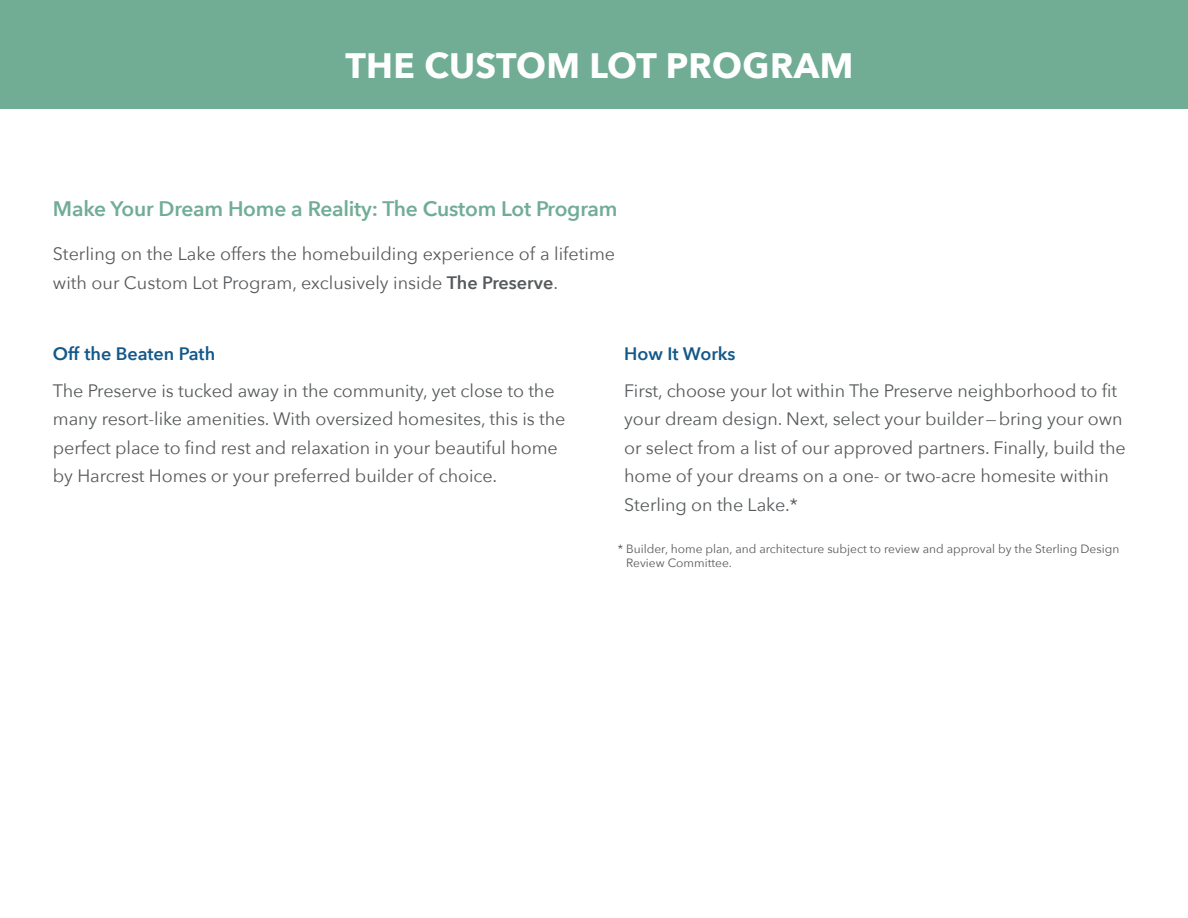
<style>
.page{position:relative;width:1188px;height:918px;background:#fff}
.page>*{position:absolute;margin:0;border:0;box-sizing:border-box;transform-origin:0 0}
.t1{font:700 35.25px "Avenir Next";letter-spacing:.01em;color:#fff}
.t2{font:600 21px "Avenir Next";letter-spacing:-.01em;color:#71ad96}
.t3{font:18px/28.5px "Avenir Next";letter-spacing:-.005em;color:#575a5c}
.t4{font:600 18px "Avenir Next";color:#14588a}
.t5{font:12px/14.4px "Avenir Next";color:#575a5c}
.s1{font-weight:600}
</style>
<div class="page">
<div style="left:0;top:0;width:1188px;height:108px;background:#71ad95"></div>
<h1 class="t1" style="left:345px;top:35px;width:510px">THE CUSTOM LOT PROGRAM</h1>
<p class="t2" style="left:53px;top:190px;width:566px">Make Your Dream Home a Reality: The Custom Lot Program</p>
<p class="t3" style="left:53px;top:239px;width:564px">Sterling on the Lake offers the homebuilding experience of a lifetime with our Custom Lot Program, exclusively inside <span class="s1">The Preserve</span>.</p>
<p class="t4" style="left:53px;top:339px;width:164px">Off the Beaten Path</p>
<p class="t3" style="left:53px;top:376px;width:514px">The Preserve is tucked away in the community, yet close to the many resort-like amenities. With oversized homesites, this is the perfect place to find rest and relaxation in your beautiful home by Harcrest Homes or your preferred builder of choice.</p>
<p class="t4" style="left:624px;top:338px;width:113px">How It Works</p>
<p class="t3" style="left:624px;top:375px;width:503px">First, choose your lot within The Preserve neighborhood to fit your dream design. Next, select your builder—bring your own or select from a list of our approved partners. Finally, build the home of your dreams on a one- or two-acre homesite within Sterling on the Lake.*</p>
<p class="t5" style="left:626px;top:541px;width:495px;text-indent:-8px">* Builder, home plan, and architecture subject to review and approval by the Sterling Design<br>Review Committee.</p>
</div>
